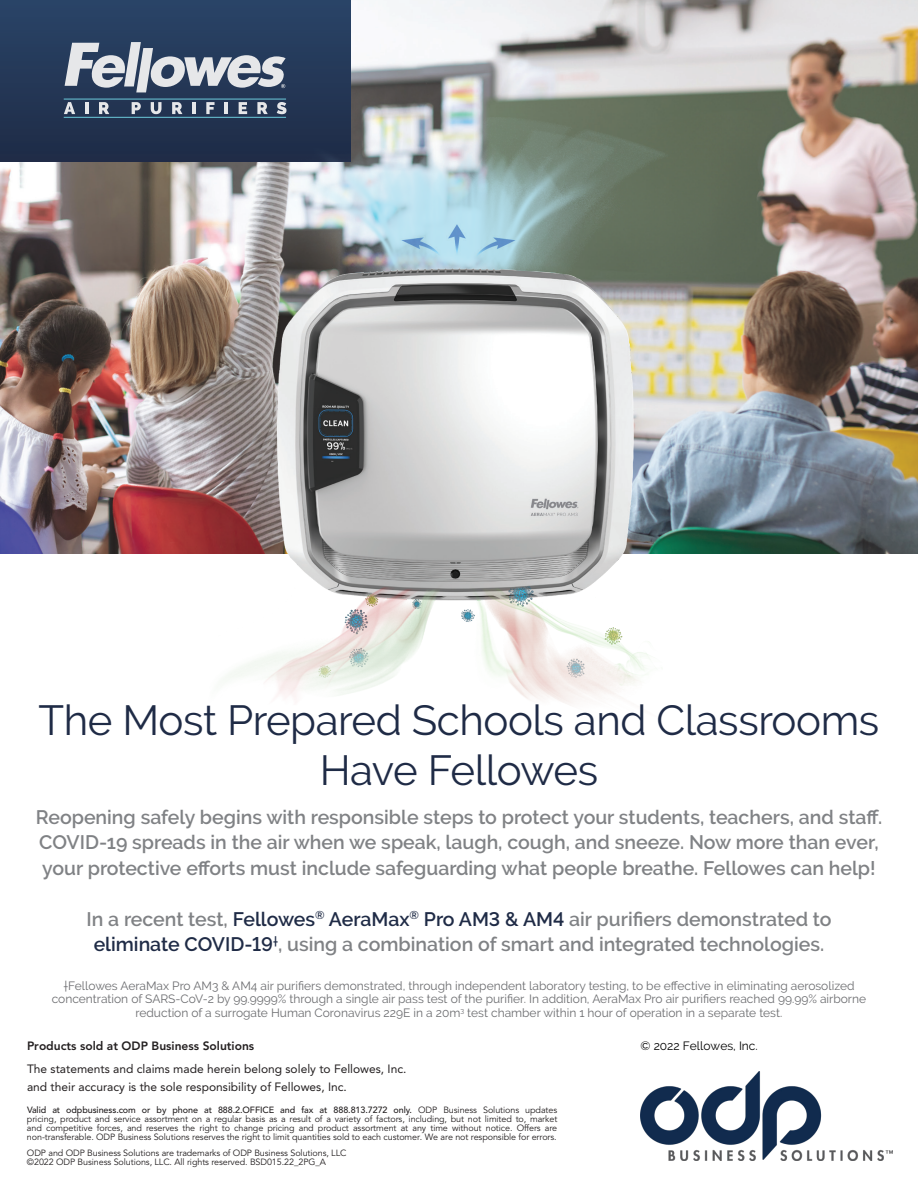
<style>
.page{position:relative;width:918px;height:1188px;background:#fff}
.page>*{position:absolute;margin:0;border:0;box-sizing:border-box;transform-origin:0 0}
.t1{font:42px/50.4px "Raleway";letter-spacing:-.01em;color:#1f2b46;text-align:center}
.t2{font:600 19.5px/25.5px "Raleway";color:#808285}
.t3{font:12px/13.5px "Raleway";color:#6c6d70;text-align:center}
.t4{font:12px/18px "Avenir LT Std";color:#231f20}
.t5{font:800 12px "Avenir LT Std";color:#231f20}
.t6{font:12px "Raleway";color:#000}
.t7{font:9px/9px "Avenir LT Std";letter-spacing:-.01em;color:#231f20;text-align:justify}
.s1{color:#1f2b46}
.s2{font-weight:500}
</style>
<div class="page">
<img style="left:0;top:0;width:918px;height:554px">
<svg style="left:0;top:0;width:351px;height:162px;background:#253a59"></svg>
<hr style="left:64px;top:117px;width:222px;height:1px;background:#6ccbdb">
<hr style="left:64px;top:99px;width:222px;height:1px;background:#6ccbdb">
<svg style="left:64px;top:102px;width:11px;height:12px"></svg>
<svg style="left:85px;top:102px;width:3px;height:12px"></svg>
<svg style="left:99px;top:102px;width:10px;height:12px"></svg>
<svg style="left:132px;top:102px;width:9px;height:12px"></svg>
<svg style="left:151px;top:102px;width:11px;height:12px"></svg>
<svg style="left:172px;top:102px;width:10px;height:12px"></svg>
<hr style="left:192px;top:102px;width:4px;height:12px;background:#e6e7e9">
<svg style="left:206px;top:102px;width:9px;height:12px"></svg>
<svg style="left:225px;top:102px;width:3px;height:12px"></svg>
<svg style="left:239px;top:102px;width:8px;height:12px"></svg>
<svg style="left:257px;top:102px;width:11px;height:12px"></svg>
<svg style="left:277px;top:102px;width:9px;height:12px"></svg>
<svg style="left:65px;top:42px;width:221px;height:50px;background:#7d899b"></svg>
<img style="left:151px;top:117px;width:614px;height:587px">
<img style="left:641px;top:1071px;width:251px;height:90px">
<h1 class="t1" style="left:39px;top:695px;width:842px">The Most Prepared Schools and Classrooms<br>Have Fellowes</h1>
<p class="t2" style="left:36px;top:804px;width:848px">Reopening safely begins with responsible steps to protect your students, teachers, and staff.<br>COVID-19 spreads in the air when we speak, laugh, cough, and sneeze. Now more than ever, your protective efforts must include safeguarding what people breathe. Fellowes can help!</p>
<h2 class="t2" style="left:86px;top:906px;width:747px;text-align:center">In a recent test, <span class="s1">Fellowes</span><sup>®</sup> <span class="s1">AeraMax</span><sup>®</sup> <span class="s1">Pro AM3 &amp; AM4</span> air purifiers demonstrated to <span class="s1">eliminate COVID-19</span><sup>†</sup>, using a combination of smart and integrated technologies.</h2>
<p class="t3" style="left:52px;top:979px;width:816px">†Fellowes AeraMax Pro AM3 &amp; AM4 air purifiers demonstrated, through independent laboratory testing, to be effective in eliminating aerosolized concentration of SARS-CoV-2 by 99.9999% through a single air pass test of the purifier. In addition, AeraMax Pro air purifiers reached 99.99% airborne reduction of a surrogate Human Coronavirus 229E in a 20m<sup>3</sup> test chamber within 1 hour of operation in a separate test.</p>
<h3 class="t5" style="left:27px;top:1039px;width:229px">Products sold at ODP Business Solutions</h3>
<h3 class="t6" style="left:641px;top:1039px;width:119px">© 2022 Fellowes, Inc.</h3>
<h3 class="t4" style="left:27px;top:1060px;width:381px">The statements and claims made herein belong solely to Fellowes, Inc. and their accuracy is the sole responsibility of Fellowes, Inc.</h3>
<p class="t7" style="left:27px;top:1105px;width:532px"><span class="s2">Valid at odpbusiness.com or by phone at 888.2.OFFICE and fax at 888.813.7272 only.</span> ODP Business Solutions updates pricing, product and service assortment on a regular basis as a result of a variety of factors, including, but not limited to, market and competitive forces, and reserves the right to change pricing and product assortment at any time without notice. Offers are non-transferable. ODP Business Solutions reserves the right to limit quantities sold to each customer. We are not responsible for errors.</p>
<p class="t7" style="left:27px;top:1149px;width:321px">ODP and ODP Business Solutions are trademarks of ODP Business Solutions, LLC ©2022 ODP Business Solutions, LLC. All rights reserved. BSD015.22_2PG_A</p>
</div>
